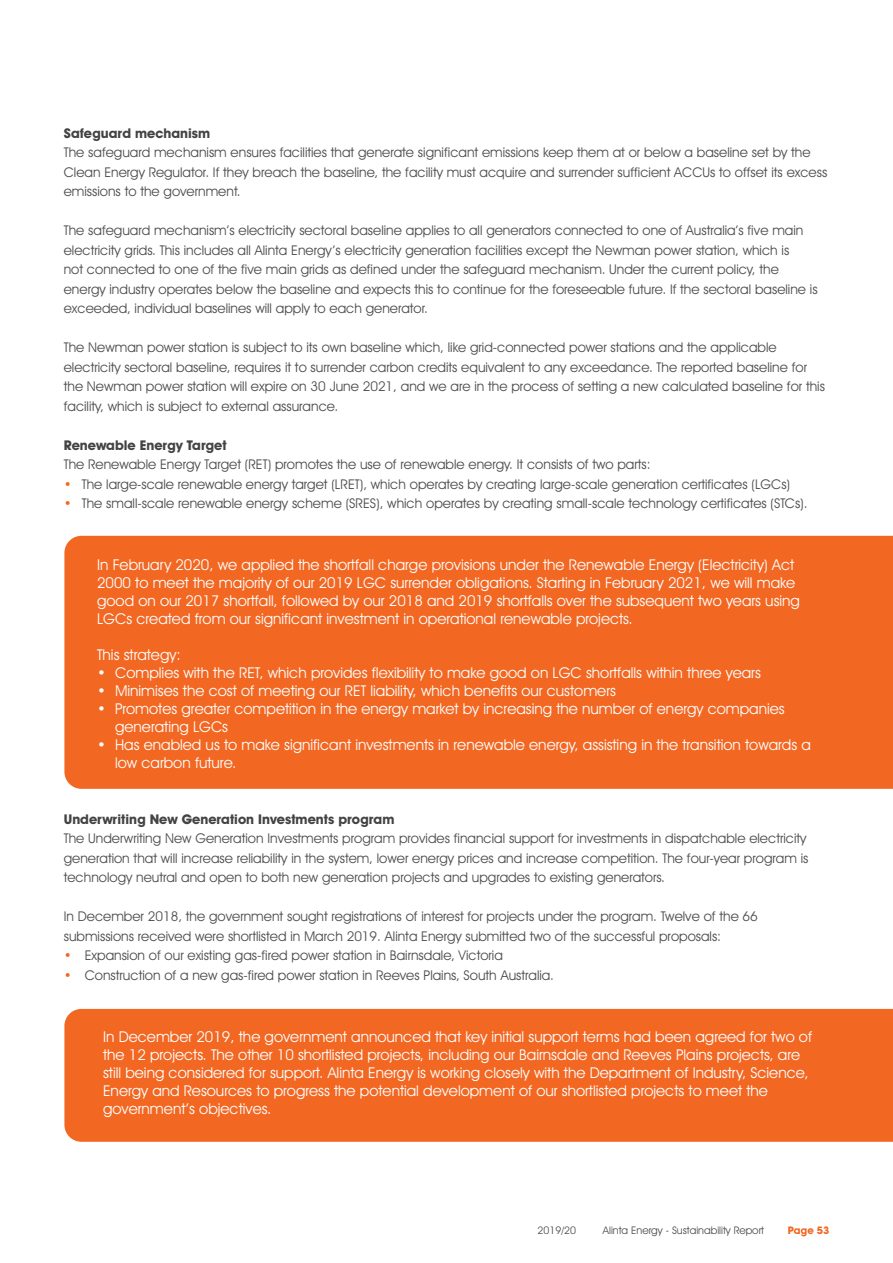
<style>
.page{position:relative;width:893px;height:1263px;background:#fff}
.page>*{position:absolute;margin:0;border:0;box-sizing:border-box;transform-origin:0 0}
.t1{font:15px/18px "Avant Garde IT Cby BT";color:#fff}
.t2{font:13.5px/19.5px "Avant Garde IT Cby BT";color:#4d4d4f}
.t3{font:700 13.5px "Avant Garde IT Cby BT";color:#434345}
.t4{font:10.5px "Avant Garde IT Cby BT";color:#4d4d4f}
.t5{font:700 10.5px "Avant Garde IT Cby BT";color:#f26722}
.s1{color:#f26722}
</style>
<div class="page">
<div style="left:64px;top:536px;width:829px;height:253px;background:#f26722"></div>
<div style="left:64px;top:1009px;width:829px;height:133px;background:#f26722"></div>
<p class="t3" style="left:64px;top:125px;width:148px">Safeguard mechanism</p>
<p class="t2" style="left:64px;top:143px;width:765px">The safeguard mechanism ensures facilities that generate significant emissions keep them at or below a baseline set by the<br>Clean Energy Regulator. If they breach the baseline, the facility must acquire and surrender sufficient ACCUs to offset its excess emissions to the government.</p>
<p class="t2" style="left:64px;top:221px;width:755px">The safeguard mechanism’s electricity sectoral baseline applies to all generators connected to one of Australia’s five main electricity grids. This includes all Alinta Energy’s electricity generation facilities except the Newman power station, which is<br>not connected to one of the five main grids as defined under the safeguard mechanism. Under the current policy, the energy industry operates below the baseline and expects this to continue for the foreseeable future. If the sectoral baseline is exceeded, individual baselines will apply to each generator.</p>
<p class="t2" style="left:64px;top:338px;width:763px">The Newman power station is subject to its own baseline which, like grid-connected power stations and the applicable electricity sectoral baseline, requires it to surrender carbon credits equivalent to any exceedance. The reported baseline for the Newman power station will expire on 30 June 2021, and we are in the process of setting a new calculated baseline for this facility, which is subject to external assurance.</p>
<p class="t3" style="left:64px;top:437px;width:164px">Renewable Energy Target</p>
<p class="t2" style="left:64px;top:455px;width:588px">The Renewable Energy Target (RET) promotes the use of renewable energy. It consists of two parts:</p>
<p class="t2" style="left:64px;top:474px;width:728px"><span class="s1">•</span> The large-scale renewable energy target (LRET), which operates by creating large-scale generation certificates (LGCs)</p>
<p class="t2" style="left:64px;top:494px;width:745px"><span class="s1">•</span> The small-scale renewable energy scheme (SRES), which operates by creating small-scale technology certificates (STCs).</p>
<p class="t1" style="left:97px;top:556px;width:704px">In February 2020, we applied the shortfall charge provisions under the Renewable Energy (Electricity) Act 2000 to meet the majority of our 2019 LGC surrender obligations. Starting in February 2021, we will make good on our 2017 shortfall, followed by our 2018 and 2019 shortfalls over the subsequent two years using LGCs created from our significant investment in operational renewable projects.</p>
<p class="t1" style="left:97px;top:646px;width:85px">This strategy:</p>
<p class="t1" style="left:97px;top:664px;width:665px">• Complies with the RET, which provides flexibility to make good on LGC shortfalls within three years</p>
<p class="t1" style="left:97px;top:682px;width:520px">• Minimises the cost of meeting our RET liability, which benefits our customers</p>
<p class="t1" style="left:115px;top:700px;width:671px;text-indent:-18px">• Promotes greater competition in the energy market by increasing the number of energy companies generating LGCs</p>
<p class="t1" style="left:115px;top:736px;width:697px;text-indent:-18px">• Has enabled us to make significant investments in renewable energy, assisting in the transition towards a low carbon future.</p>
<p class="t3" style="left:64px;top:811px;width:332px">Underwriting New Generation Investments program</p>
<p class="t2" style="left:64px;top:829px;width:746px">The Underwriting New Generation Investments program provides financial support for investments in dispatchable electricity generation that will increase reliability in the system, lower energy prices and increase competition. The four-year program is technology neutral and open to both new generation projects and upgrades to existing generators.</p>
<p class="t2" style="left:64px;top:907px;width:696px">In December 2018, the government sought registrations of interest for projects under the program. Twelve of the 66 submissions received were shortlisted in March 2019. Alinta Energy submitted two of the successful proposals:</p>
<p class="t2" style="left:64px;top:946px;width:441px"><span class="s1">•</span> Expansion of our existing gas-fired power station in Bairnsdale, Victoria</p>
<p class="t2" style="left:64px;top:965px;width:492px"><span class="s1">•</span> Construction of a new gas-fired power station in Reeves Plains, South Australia.</p>
<p class="t1" style="left:103px;top:1027px;width:711px">In December 2019, the government announced that key initial support terms had been agreed for two of the 12 projects. The other 10 shortlisted projects, including our Bairnsdale and Reeves Plains projects, are still being considered for support. Alinta Energy is working closely with the Department of Industry, Science, Energy and Resources to progress the potential development of our shortlisted projects to meet the government’s objectives.</p>
<p class="t4" style="left:538px;top:1223px;width:40px">2019/20</p>
<p class="t4" style="left:603px;top:1223px;width:163px">Alinta Energy - Sustainability Report</p>
<p class="t5" style="left:788px;top:1223px;width:43px">Page 53</p>
</div>
